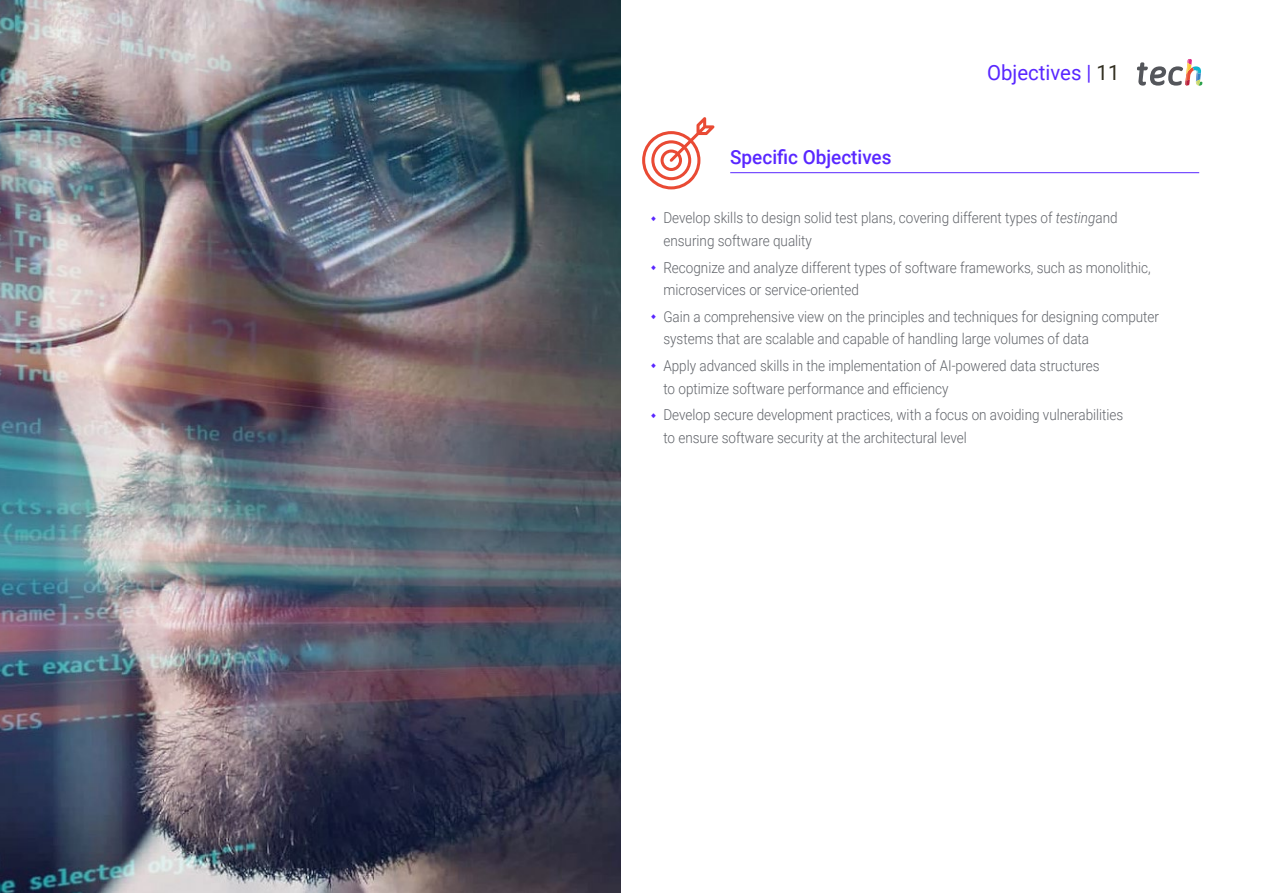
<style>
.page{position:relative;width:1263px;height:893px;background:#fff}
.page>*{position:absolute;margin:0;border:0;box-sizing:border-box;transform-origin:0 0}
.t1{font:21px "Roboto";color:#5927ff}
.t2{font:500 19.5px "Roboto";color:#5927ff}
.t3{font:300 15px/22.5px "Roboto";color:#61646a;scale:.9 1}
.s1{color:#312e20}
.s2{font-style:italic}
</style>
<div class="page">
<hr style="left:730px;top:172px;width:469px;height:1px;background:#5927ff">
<svg style="left:642px;top:117px;width:72px;height:72px"></svg>
<img style="left:0;top:0;width:621px;height:893px">
<svg style="left:1137px;top:59px;width:65px;height:27px"></svg>
<h2 class="t2" style="left:730px;top:144px;width:163px">Specific Objectives</h2>
<h1 class="t1" style="left:987px;top:57px;width:134px">Objectives | <span class="s1">11</span></h1>
<p class="t3" style="left:663px;top:206px;width:506px">Develop skills to design solid test plans, covering different types of <span class="s2">testing</span>and ensuring software quality</p>
<p class="t3" style="left:663px;top:255px;width:543px">Recognize and analyze different types of software frameworks, such as monolithic, microservices or service-oriented</p>
<p class="t3" style="left:663px;top:305px;width:552px">Gain a comprehensive view on the principles and techniques for designing computer systems that are scalable and capable of handling large volumes of data</p>
<p class="t3" style="left:663px;top:354px;width:486px">Apply advanced skills in the implementation of AI-powered data structures to optimize software performance and efficiency</p>
<p class="t3" style="left:663px;top:403px;width:513px">Develop secure development practices, with a focus on avoiding vulnerabilities to ensure software security at the architectural level</p>
</div>
